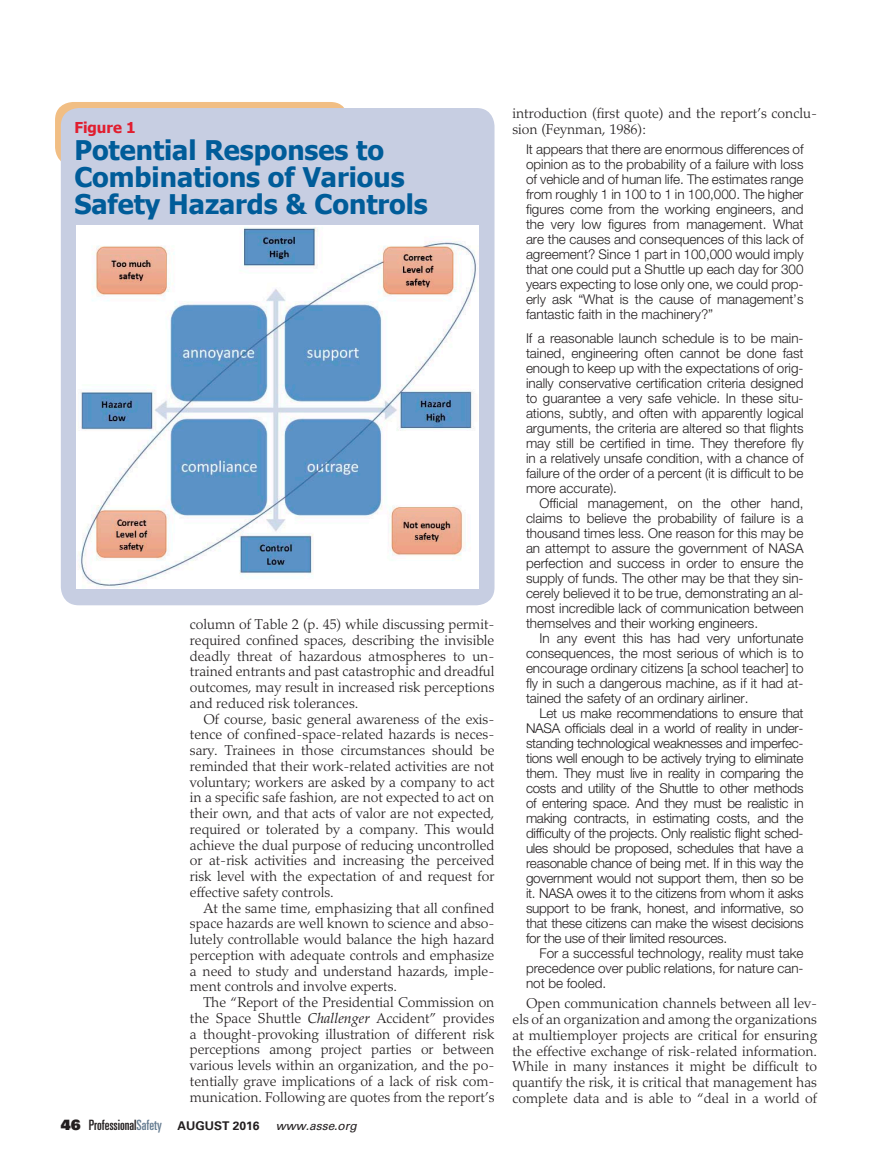
<style>
.page{position:relative;width:878px;height:1175px;background:#fff}
.page>*{position:absolute;margin:0;border:0;box-sizing:border-box;transform-origin:0 0}
.t1{font:700 27px/27px "Tahoma";color:#005c99}
.t2{font:700 15px "Tahoma";color:#e11e30}
.t3{font:300 14.25px/15.8px "Palatino LT Std";color:#231f20;text-align:justify}
.t4{font:ultra-condensed 14.25px "Univers LT Std";color:#231f20}
.t5{font:300 13.5px/15px "Helvetica Neue LT Std";color:#231f20;text-align:justify}
.s1{font-weight:400;font-style:italic}
.s2{font-family:"Univers LT Std X Black";font-stretch:normal}
.s3{color:#657c91}
.s4{font-weight:700;font-stretch:normal;font-size:12px}
.s5{font-style:italic;font-stretch:normal;font-size:12px}
</style>
<div class="page">
<div style="left:55px;top:102px;width:293px;height:63px;background:#f1be84;border-radius:18px"></div>
<div style="left:61px;top:108px;width:433px;height:497px;background:#c7cee2;border-radius:18px"></div>
<img style="left:77px;top:225px;width:401px;height:364px">
<p class="t2" style="left:74px;top:117px;width:63px">Figure 1</p>
<h1 class="t1" style="left:74px;top:135px;width:355px">Potential Responses to<br>Combinations of Various<br>Safety Hazards &amp; Controls</h1>
<p class="t3" style="left:190px;top:616px;width:306px">column of Table 2 (p. 45) while discussing permit&shy;required confined spaces, describing the invisible deadly threat of hazardous atmospheres to un&shy;trained entrants and past catastrophic and dreadful outcomes, may result in increased risk perceptions and reduced risk tolerances.</p>
<p class="t3" style="left:190px;top:711px;width:306px;text-indent:13px">Of course, basic general awareness of the exis&shy;tence of confined-space-related hazards is neces&shy;sary. Trainees in those circumstances should be reminded that their work-related activities are not voluntary; workers are asked by a company to act in a specific safe fashion, are not expected to act on their own, and that acts of valor are not expected, required or tolerated by a company. This would achieve the dual purpose of reducing uncontrolled or at-risk activities and increasing the perceived risk level with the expectation of and request for effective safety controls.</p>
<p class="t3" style="left:190px;top:900px;width:306px;text-indent:13px">At the same time, emphasizing that all confined space hazards are well known to science and abso&shy;lutely controllable would balance the high hazard perception with adequate controls and emphasize a need to study and understand hazards, imple&shy;ment controls and involve experts.</p>
<p class="t3" style="left:190px;top:994px;width:306px;text-indent:13px">The “Report of the Presidential Commission on the Space Shuttle <span class="s1">Challenger</span> Accident” provides a thought-provoking illustration of different risk perceptions among project parties or between various levels within an organization, and the po&shy;tentially grave implications of a lack of risk com&shy;munication. Following are quotes from the report’s</p>
<p class="t4" style="left:61px;top:1116px;width:297px"><span class="s2">46</span> Professional<span class="s3">Safety</span> <span class="s4">AUGUST 2016</span> <span class="s5">www.asse.org</span></p>
<p class="t3" style="left:512px;top:106px;width:306px">introduction (first quote) and the report’s conclu&shy;sion (Feynman, 1986):</p>
<p class="t5" style="left:526px;top:141px;width:279px">It appears that there are enormous differences of opinion as to the probability of a failure with loss of vehicle and of human life. The estimates range from roughly 1 in 100 to 1 in 100,000. The higher figures come from the working engineers, and the very low figures from management. What are the causes and consequences of this lack of agreement? Since 1 part in 100,000 would imply that one could put a Shuttle up each day for 300 years expecting to lose only one, we could prop&shy;erly ask “What is the cause of management’s fantastic faith in the machinery?”</p>
<p class="t5" style="left:526px;top:330px;width:279px">If a reasonable launch schedule is to be main&shy;tained, engineering often cannot be done fast enough to keep up with the expectations of orig&shy;inally conservative certification criteria designed to guarantee a very safe vehicle. In these situ&shy;ations, subtly, and often with apparently logical arguments, the criteria are altered so that flights may still be certified in time. They therefore fly in a relatively unsafe condition, with a chance of failure of the order of a percent (it is difficult to be more accurate).</p>
<p class="t5" style="left:526px;top:495px;width:279px;text-indent:14px">Official management, on the other hand, claims to believe the probability of failure is a thousand times less. One reason for this may be an attempt to assure the government of NASA perfection and success in order to ensure the supply of funds. The other may be that they sin&shy;cerely believed it to be true, demonstrating an al&shy;most incredible lack of communication between themselves and their working engineers.</p>
<p class="t5" style="left:526px;top:630px;width:279px;text-indent:14px">In any event this has had very unfortunate consequences, the most serious of which is to encourage ordinary citizens [a school teacher] to fly in such a dangerous machine, as if it had at&shy;tained the safety of an ordinary airliner.</p>
<p class="t5" style="left:526px;top:705px;width:279px;text-indent:14px">Let us make recommendations to ensure that NASA officials deal in a world of reality in under&shy;standing technological weaknesses and imperfec&shy;tions well enough to be actively trying to eliminate them. They must live in reality in comparing the costs and utility of the Shuttle to other methods of entering space. And they must be realistic in making contracts, in estimating costs, and the difficulty of the projects. Only realistic flight sched&shy;ules should be proposed, schedules that have a reasonable chance of being met. If in this way the government would not support them, then so be it. NASA owes it to the citizens from whom it asks support to be frank, honest, and informative, so that these citizens can make the wisest decisions for the use of their limited resources.</p>
<p class="t5" style="left:526px;top:945px;width:279px;text-indent:14px">For a successful technology, reality must take precedence over public relations, for nature can&shy;not be fooled.</p>
<p class="t3" style="left:512px;top:995px;width:306px;text-indent:13px">Open communication channels between all lev&shy;els of an organization and among the organizations at multiemployer projects are critical for ensuring the effective exchange of risk-related information.<br>While in many instances it might be difficult to quantify the risk, it is critical that management has complete data and is able to “deal in a world of</p>
</div>
